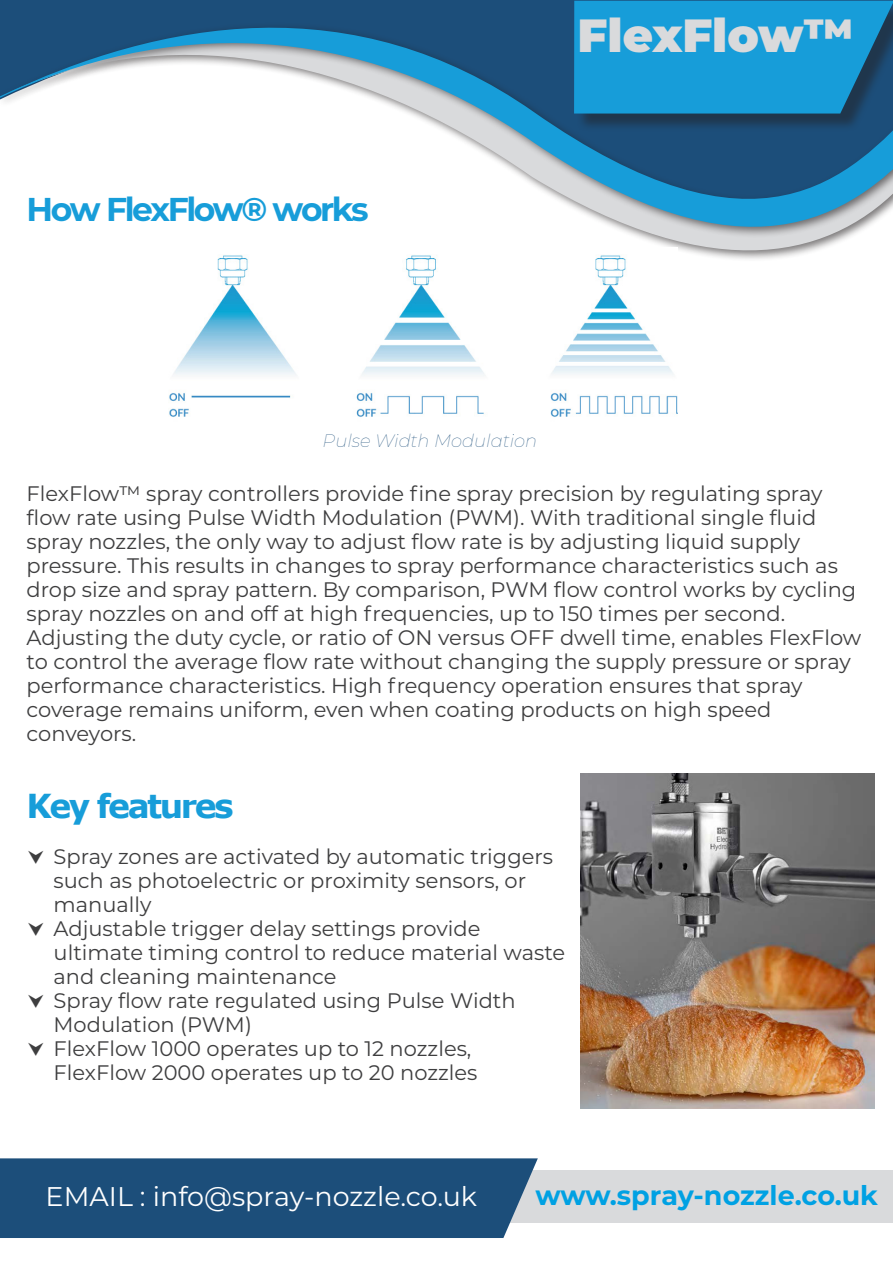
<style>
.page{position:relative;width:893px;height:1263px;background:#fff}
.page>*{position:absolute;margin:0;border:0;box-sizing:border-box;transform-origin:0 0}
.Bold_Blue_Title{font:900 46.5px "Montserrat";color:#d9dadc}
.t1{font:700 33px "Montserrat";letter-spacing:-.075em;color:#179dd9}
.t2{font:700 33px "Verdana";letter-spacing:-.075em;color:#179dd9}
.t3{font:27px "Montserrat";color:#fff}
.t4{font:700 27px "Montserrat";color:#00a1e3}
.t5{font:21px/24px "Montserrat";color:#3e3e3f}
._25_Black_Left{font:italic 100 18px "Montserrat";color:#1c4e7a}
</style>
<div class="page">
<svg style="left:0;top:0;width:893px;height:259px"></svg>
<div style="left:576px;top:3px;width:317px;height:129px;background:#231f20;opacity:.51"></div>
<svg style="left:574px;top:1px;width:319px;height:113px;background:#1795ce"></svg>
<img style="left:581px;top:774px;width:293px;height:335px">
<img style="left:161px;top:248px;width:517px;height:169px">
<div style="left:49px;top:1170px;width:844px;height:52px;background:#d9dadc"></div>
<div style="left:0;top:1158px;width:538px;height:80px;background:#1c4e7a"></div>
<p class="t1" style="left:27px;top:186px;width:344px">How FlexFlow® works</p>
<p class="Bold_Blue_Title" style="left:578px;top:0;width:277px">FlexFlow™</p>
<p class="_25_Black_Left" style="left:323px;top:428px;width:216px">Pulse Width Modulation</p>
<p class="t5" style="left:27px;top:481px;width:836px">FlexFlow™ spray controllers provide fine spray precision by regulating spray flow rate using Pulse Width Modulation (PWM). With traditional single fluid spray nozzles, the only way to adjust flow rate is by adjusting liquid supply pressure. This results in changes to spray performance characteristics such as drop size and spray pattern. By comparison, PWM flow control works by cycling spray nozzles on and off at high frequencies, up to 150 times per second.<br>Adjusting the duty cycle, or ratio of ON versus OFF dwell time, enables FlexFlow to control the average flow rate without changing the supply pressure or spray performance characteristics. High frequency operation ensures that spray coverage remains uniform, even when coating products on high speed conveyors.</p>
<p class="t2" style="left:27px;top:782px;width:209px">Key features</p>
<p class="t5" style="left:54px;top:844px;width:501px">Spray zones are activated by automatic triggers such as photoelectric or proximity sensors, or manually</p>
<p class="t5" style="left:54px;top:916px;width:513px">Adjustable trigger delay settings provide ultimate timing control to reduce material waste and cleaning maintenance</p>
<p class="t5" style="left:54px;top:988px;width:464px">Spray flow rate regulated using Pulse Width<br>Modulation (PWM)</p>
<p class="t5" style="left:54px;top:1036px;width:425px">FlexFlow 1000 operates up to 12 nozzles,<br>FlexFlow 2000 operates up to 20 nozzles</p>
<p class="t3" style="left:46px;top:1177px;width:433px">EMAIL : info@spray-nozzle.co.uk</p>
<p class="t4" style="left:535px;top:1175px;width:344px">www.spray-nozzle.co.uk</p>
</div>
